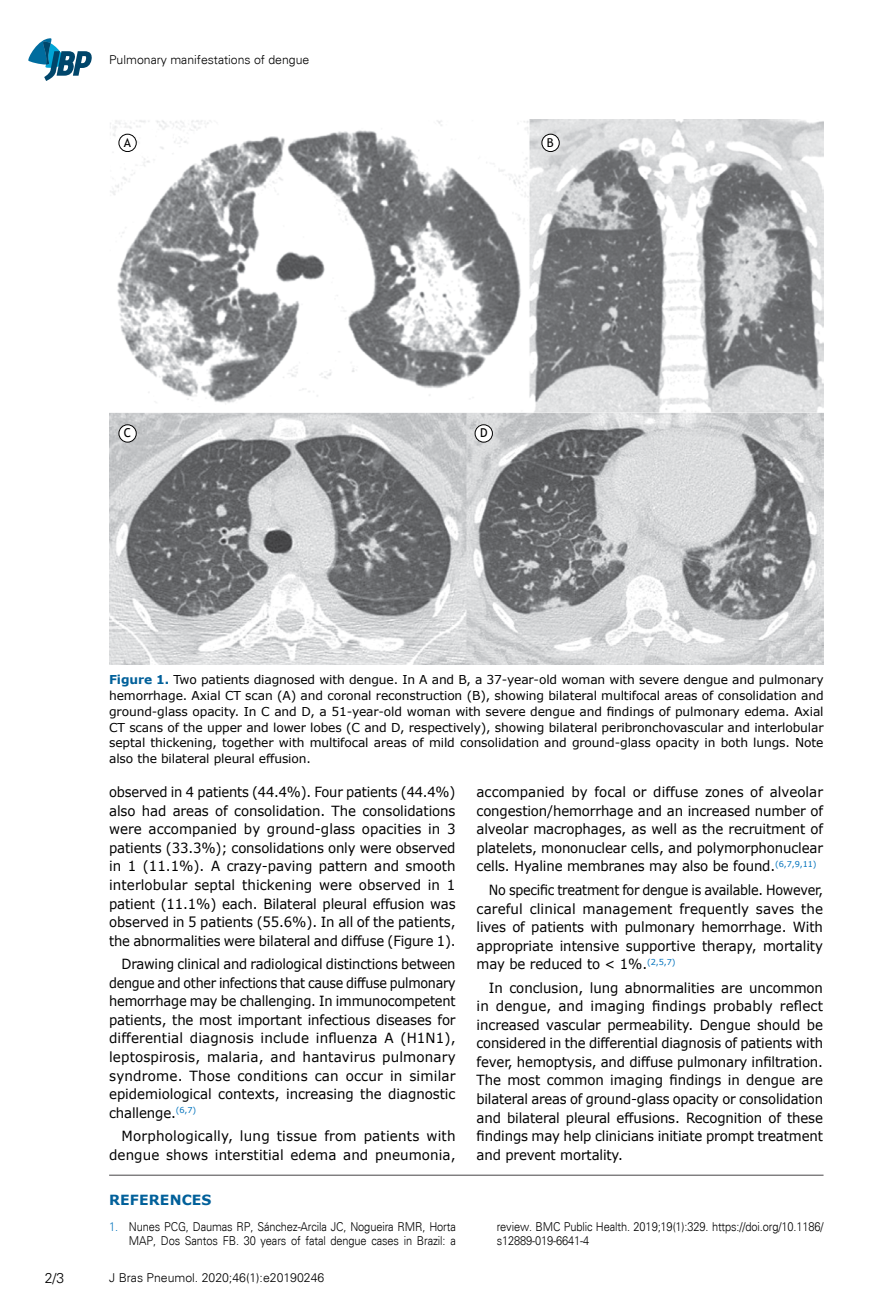
<style>
.page{position:relative;width:893px;height:1315px;background:#fff}
.page>*{position:absolute;margin:0;border:0;box-sizing:border-box;transform-origin:0 0}
.t1{font:14px/18.6px "Verdana";letter-spacing:-.01em;color:#000;text-align:justify;scale:.93 1}
.t2{font:14px/18.6px "Verdana";letter-spacing:-.01em;color:#000;text-align:justify;scale:.95 1}
.t3{font:14px/18.6px "Verdana";letter-spacing:-.01em;color:#000;text-align:justify;scale:.96 1}
.t4{font:14px/18.6px "Verdana";letter-spacing:-.01em;color:#000;text-align:justify;scale:.91 1}
.t5{font:14px/18.6px "Verdana";letter-spacing:.01em;color:#000;text-align:right}
.t6{font:700 14px "Verdana";letter-spacing:.01em;color:#01609a}
.t7{font:300 14px "Univers";color:#000}
.t8{font:12.25px/15.8px "Verdana";letter-spacing:-.01em;color:#000;text-align:justify}
.t9{font:300 12.25px/14px "Univers";letter-spacing:-.01em;color:#000;text-align:right;scale:.9 1}
.t10{font:300 12.25px "Univers";letter-spacing:-.01em;color:#000}
.t11{font:12.25px "Trebuchet MS";color:#000}
.s1{font-weight:700;color:#01609a}
.s2{color:#0072bc}
</style>
<div class="page">
<svg style="left:28px;top:38px;width:64px;height:43px"></svg>
<img style="left:109px;top:119px;width:714px;height:546px">
<div style="left:119px;top:134px;width:17px;height:18px;background:#fff;border-radius:50%"></div>
<div style="left:118px;top:134px;width:19px;height:18px;border:1px solid #000;border-radius:50%"></div>
<div style="left:542px;top:134px;width:17px;height:18px;background:#fff;border-radius:50%"></div>
<div style="left:541px;top:134px;width:19px;height:18px;border:1px solid #000;border-radius:50%"></div>
<div style="left:119px;top:425px;width:17px;height:17px;background:#fff;border-radius:50%"></div>
<div style="left:118px;top:424px;width:19px;height:18px;border:1px solid #000;border-radius:50%"></div>
<div style="left:475px;top:425px;width:17px;height:17px;background:#fff;border-radius:50%"></div>
<div style="left:475px;top:424px;width:18px;height:18px;border:1px solid #000;border-radius:50%"></div>
<hr style="left:109px;top:1174px;width:714px;height:1px;background:#464547">
<p class="t10" style="left:109px;top:52px;width:202px">Pulmonary manifestations of dengue</p>
<p class="t11" style="left:124px;top:135px;width:9px">A</p>
<p class="t11" style="left:547px;top:135px;width:8px">B</p>
<p class="t11" style="left:124px;top:425px;width:9px">C</p>
<p class="t11" style="left:480px;top:425px;width:9px">D</p>
<p class="t8" style="left:109px;top:672px;width:716px"><span class="s1">Figure 1.</span> Two patients diagnosed with dengue. In A and B, a 37-year-old woman with severe dengue and pulmonary hemorrhage. Axial CT scan (A) and coronal reconstruction (B), showing bilateral multifocal areas of consolidation and ground-glass opacity. In C and D, a 51-year-old woman with severe dengue and findings of pulmonary edema. Axial CT scans of the upper and lower lobes (C and D, respectively), showing bilateral peribronchovascular and interlobular septal thickening, together with multifocal areas of mild consolidation and ground-glass opacity in both lungs. Note also the bilateral pleural effusion.</p>
<p class="t1" style="left:109px;top:783px;width:374px">observed in 4 patients (44.4%). Four patients (44.4%) also had areas of consolidation. The consolidations were accompanied by ground-glass opacities in 3 patients (33.3%); consolidations only were observed in 1 (11.1%). A crazy-paving pattern and smooth interlobular septal thickening were observed in 1 patient (11.1%) each. Bilateral pleural effusion was observed in 5 patients (55.6%). In all of the patients, the abnormalities were bilateral and diffuse (Figure 1).</p>
<p class="t1" style="left:109px;top:955px;width:374px;text-indent:12px">Drawing clinical and radiological distinctions between dengue and other infections that cause diffuse pulmonary hemorrhage may be challenging. In immunocompetent patients, the most important infectious diseases for differential diagnosis include influenza A (H1N1), leptospirosis, malaria, and hantavirus pulmonary syndrome. Those conditions can occur in similar epidemiological contexts, increasing the diagnostic challenge.<sup>(6,7)</sup></p>
<p class="t5" style="left:109px;top:1127px;width:348px">Morphologically, lung tissue from patients with dengue shows interstitial edema and pneumonia,</p>
<p class="t3" style="left:477px;top:783px;width:362px">accompanied by focal or diffuse zones of alveolar congestion/hemorrhage and an increased number of alveolar macrophages, as well as the recruitment of platelets, mononuclear cells, and polymorphonuclear cells. Hyaline membranes may also be found.<sup>(6,7,9,11)</sup></p>
<p class="t4" style="left:477px;top:881px;width:382px;text-indent:12px">No specific treatment for dengue is available. However, careful clinical management frequently saves the lives of patients with pulmonary hemorrhage. With appropriate intensive supportive therapy, mortality may be reduced to &lt; 1%.<sup>(2,5,7)</sup></p>
<p class="t2" style="left:477px;top:978px;width:366px;text-indent:12px">In conclusion, lung abnormalities are uncommon in dengue, and imaging findings probably reflect increased vascular permeability. Dengue should be considered in the differential diagnosis of patients with fever, hemoptysis, and diffuse pulmonary infiltration.<br>The most common imaging findings in dengue are bilateral areas of ground-glass opacity or consolidation and bilateral pleural effusions. Recognition of these findings may help clinicians initiate prompt treatment and prevent mortality.</p>
<p class="t6" style="left:109px;top:1190px;width:104px">REFERENCES</p>
<p class="t9" style="left:109px;top:1219px;width:387px"><span class="s2">1.</span> Nunes PCG, Daumas RP, Sánchez-Arcila JC, Nogueira RMR, Horta<br>MAP, Dos Santos FB. 30 years of fatal dengue cases in Brazil: a</p>
<p class="t9" style="left:497px;top:1219px;width:365px;text-align:left">review. BMC Public Health. 2019;19(1):329. https://doi.org/10.1186/ s12889-019-6641-4</p>
<p class="t7" style="left:45px;top:1269px;width:21px">2/3</p>
<p class="t10" style="left:109px;top:1270px;width:217px">J Bras Pneumol. 2020;46(1):e20190246</p>
</div>
